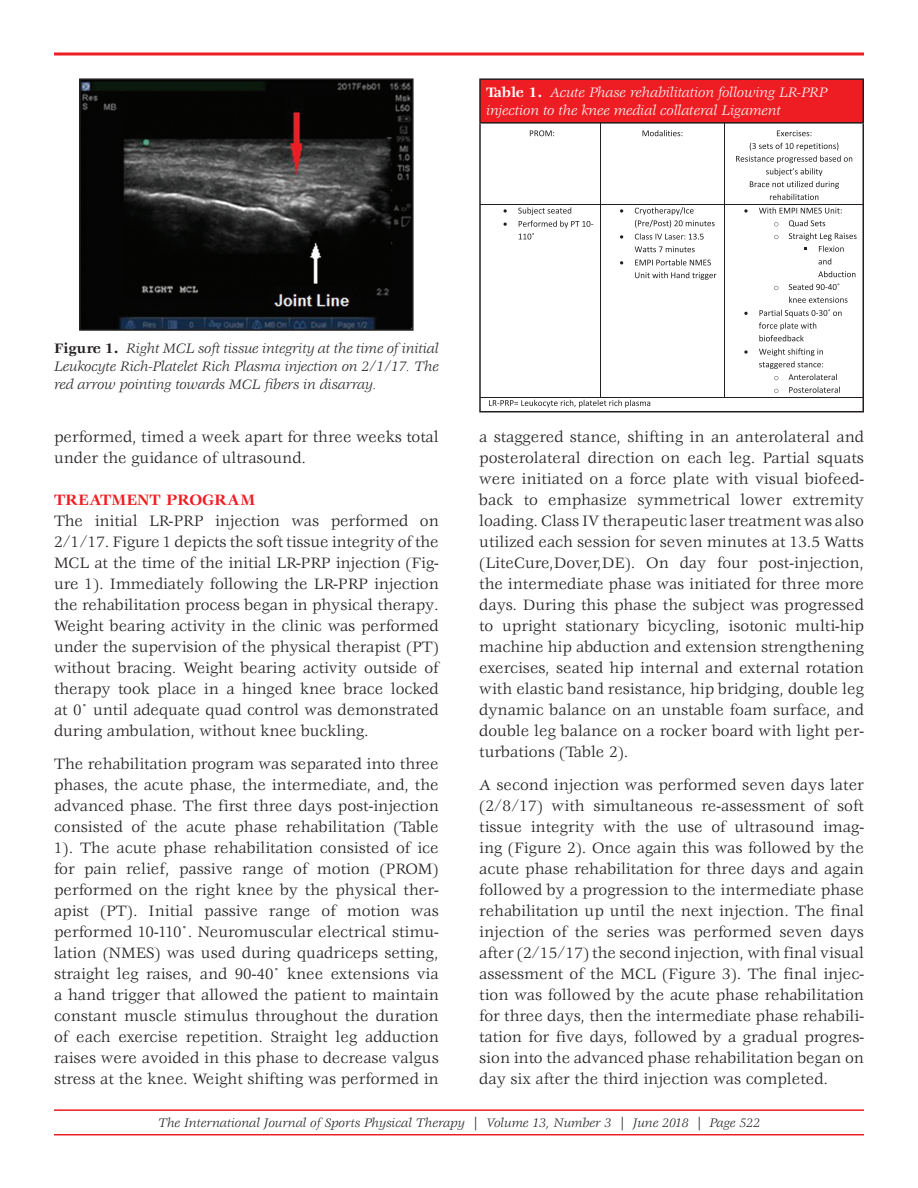
<style>
.page{position:relative;width:918px;height:1188px;background:#fff}
.page>*{position:absolute;margin:0;border:0;box-sizing:border-box;transform-origin:0 0}
.t1{font:16.5px/21px "Veljovic Std";color:#231f20;text-align:justify}
.t2{font:700 16.5px "Veljovic Std";color:#ee1d23}
.t3{font:italic 15px/18px "Veljovic Std";letter-spacing:-.005em;color:#231f20;text-align:justify}
.t4{font:italic 15px/18px "Veljovic Std";letter-spacing:-.005em;color:#fff}
.t5{font:italic 13.5px "Veljovic Std";color:#231f20}
.s1{font-weight:700;font-style:normal}
</style>
<div class="page">
<hr style="left:54px;top:1109px;width:810px;height:2px;background:#ee1d23">
<hr style="left:54px;top:1134px;width:810px;height:1px;background:#ee1d23">
<svg style="left:54px;top:52px;width:810px;height:4px;background:#f25559"></svg>
<img style="left:82px;top:81px;width:329px;height:247px">
<div style="left:79px;top:78px;width:335px;height:253px;border:2px solid #231f20"></div>
<div style="left:480px;top:79px;width:383px;height:44px;background:#ee1d23"></div>
<hr style="left:479px;top:78px;width:385px;height:2px;background:#231f20">
<hr style="left:479px;top:80px;width:2px;height:42px;background:#231f20">
<hr style="left:862px;top:80px;width:2px;height:42px;background:#231f20">
<hr style="left:479px;top:122px;width:385px;height:2px;background:#231f20">
<hr style="left:479px;top:124px;width:2px;height:287px;background:#231f20">
<hr style="left:862px;top:124px;width:2px;height:287px;background:#231f20">
<hr style="left:479px;top:411px;width:385px;height:1px;background:#231f20">
<svg style="left:530px;top:130px;width:152px;height:6px"></svg>
<svg style="left:777px;top:130px;width:34px;height:6px"></svg>
<svg style="left:736px;top:143px;width:116px;height:57px"></svg>
<hr style="left:600px;top:124px;width:1px;height:80px;background:#231f20">
<hr style="left:724px;top:124px;width:1px;height:80px;background:#231f20">
<svg style="left:504px;top:209px;width:3px;height:4px"></svg>
<svg style="left:518px;top:207px;width:53px;height:8px"></svg>
<svg style="left:519px;top:221px;width:74px;height:19px"></svg>
<svg style="left:620px;top:209px;width:3px;height:4px"></svg>
<svg style="left:620px;top:235px;width:3px;height:4px"></svg>
<svg style="left:635px;top:207px;width:80px;height:33px"></svg>
<svg style="left:635px;top:246px;width:60px;height:6px"></svg>
<svg style="left:635px;top:259px;width:76px;height:6px"></svg>
<svg style="left:635px;top:272px;width:81px;height:8px"></svg>
<svg style="left:744px;top:209px;width:4px;height:4px"></svg>
<svg style="left:759px;top:207px;width:83px;height:7px"></svg>
<svg style="left:789px;top:220px;width:36px;height:7px"></svg>
<svg style="left:774px;top:235px;width:4px;height:4px"></svg>
<svg style="left:789px;top:233px;width:68px;height:19px"></svg>
<svg style="left:819px;top:258px;width:12px;height:7px"></svg>
<svg style="left:818px;top:271px;width:37px;height:6px"></svg>
<svg style="left:774px;top:286px;width:4px;height:4px"></svg>
<svg style="left:789px;top:284px;width:50px;height:6px"></svg>
<svg style="left:789px;top:297px;width:59px;height:6px"></svg>
<svg style="left:744px;top:312px;width:4px;height:3px"></svg>
<svg style="left:759px;top:310px;width:83px;height:31px"></svg>
<svg style="left:744px;top:350px;width:4px;height:4px"></svg>
<svg style="left:759px;top:348px;width:78px;height:32px"></svg>
<svg style="left:774px;top:389px;width:4px;height:4px"></svg>
<svg style="left:789px;top:387px;width:51px;height:6px"></svg>
<hr style="left:481px;top:204px;width:383px;height:1px;background:#231f20">
<hr style="left:481px;top:397px;width:119px;height:1px;background:#231f20">
<hr style="left:600px;top:204px;width:1px;height:193px;background:#231f20">
<hr style="left:600px;top:397px;width:124px;height:1px;background:#231f20">
<hr style="left:724px;top:204px;width:1px;height:193px;background:#231f20">
<hr style="left:725px;top:397px;width:139px;height:1px;background:#231f20">
<svg style="left:489px;top:400px;width:161px;height:7px"></svg>
<p class="t4" style="left:486px;top:85px;width:343px"><span class="s1">Table 1.</span> Acute Phase rehabilitation following LR-PRP injection to the knee medial collateral Ligament</p>
<p class="t3" style="left:54px;top:340px;width:386px"><span class="s1">Figure 1.</span> Right MCL soft tissue integrity at the time of initial Leukocyte Rich-Platelet Rich Plasma injection on 2/1/17. The red arrow pointing towards MCL fibers in disarray.</p>
<p class="t1" style="left:54px;top:428px;width:386px">performed, timed a week apart for three weeks total under the guidance of ultrasound.</p>
<p class="t2" style="left:54px;top:493px;width:203px">TREATMENT PROGRAM</p>
<p class="t1" style="left:54px;top:512px;width:386px">The initial LR-PRP injection was performed on 2/1/17. Figure 1 depicts the soft tissue integrity of the MCL at the time of the initial LR-PRP injection (Fig&shy;ure 1). Immediately following the LR-PRP injection the rehabilitation process began in physical therapy.<br>Weight bearing activity in the clinic was performed under the supervision of the physical therapist (PT) without bracing. Weight bearing activity outside of therapy took place in a hinged knee brace locked at 0˚ until adequate quad control was demonstrated during ambulation, without knee buckling.</p>
<p class="t1" style="left:54px;top:755px;width:386px">The rehabilitation program was separated into three phases, the acute phase, the intermediate, and, the advanced phase. The first three days post-injection consisted of the acute phase rehabilitation (Table 1). The acute phase rehabilitation consisted of ice for pain relief, passive range of motion (PROM) performed on the right knee by the physical ther&shy;apist (PT). Initial passive range of motion was performed 10-110˚. Neuromuscular electrical stimu&shy;lation (NMES) was used during quadriceps setting, straight leg raises, and 90-40˚ knee extensions via a hand trigger that allowed the patient to maintain constant muscle stimulus throughout the duration of each exercise repetition. Straight leg adduction raises were avoided in this phase to decrease valgus stress at the knee. Weight shifting was performed in</p>
<p class="t1" style="left:479px;top:428px;width:386px">a staggered stance, shifting in an anterolateral and posterolateral direction on each leg. Partial squats were initiated on a force plate with visual biofeed&shy;back to emphasize symmetrical lower extremity loading. Class IV therapeutic laser treatment was also utilized each session for seven minutes at 13.5 Watts (LiteCure,Dover,DE). On day four post-injection, the intermediate phase was initiated for three more days. During this phase the subject was progressed to upright stationary bicycling, isotonic multi-hip machine hip abduction and extension strengthening exercises, seated hip internal and external rotation with elastic band resistance, hip bridging, double leg dynamic balance on an unstable foam surface, and double leg balance on a rocker board with light per&shy;turbations (Table 2).</p>
<p class="t1" style="left:479px;top:776px;width:386px">A second injection was performed seven days later (2/8/17) with simultaneous re-assessment of soft tissue integrity with the use of ultrasound imag&shy;ing (Figure 2). Once again this was followed by the acute phase rehabilitation for three days and again followed by a progression to the intermediate phase rehabilitation up until the next injection. The final injection of the series was performed seven days after (2/15/17) the second injection, with final visual assessment of the MCL (Figure 3). The final injec&shy;tion was followed by the acute phase rehabilitation for three days, then the intermediate phase rehabili&shy;tation for five days, followed by a gradual progres&shy;sion into the advanced phase rehabilitation began on day six after the third injection was completed.</p>
<p class="t5" style="left:158px;top:1117px;width:603px">The International Journal of Sports Physical Therapy | Volume 13, Number 3 | June 2018 | Page 522</p>
</div>
